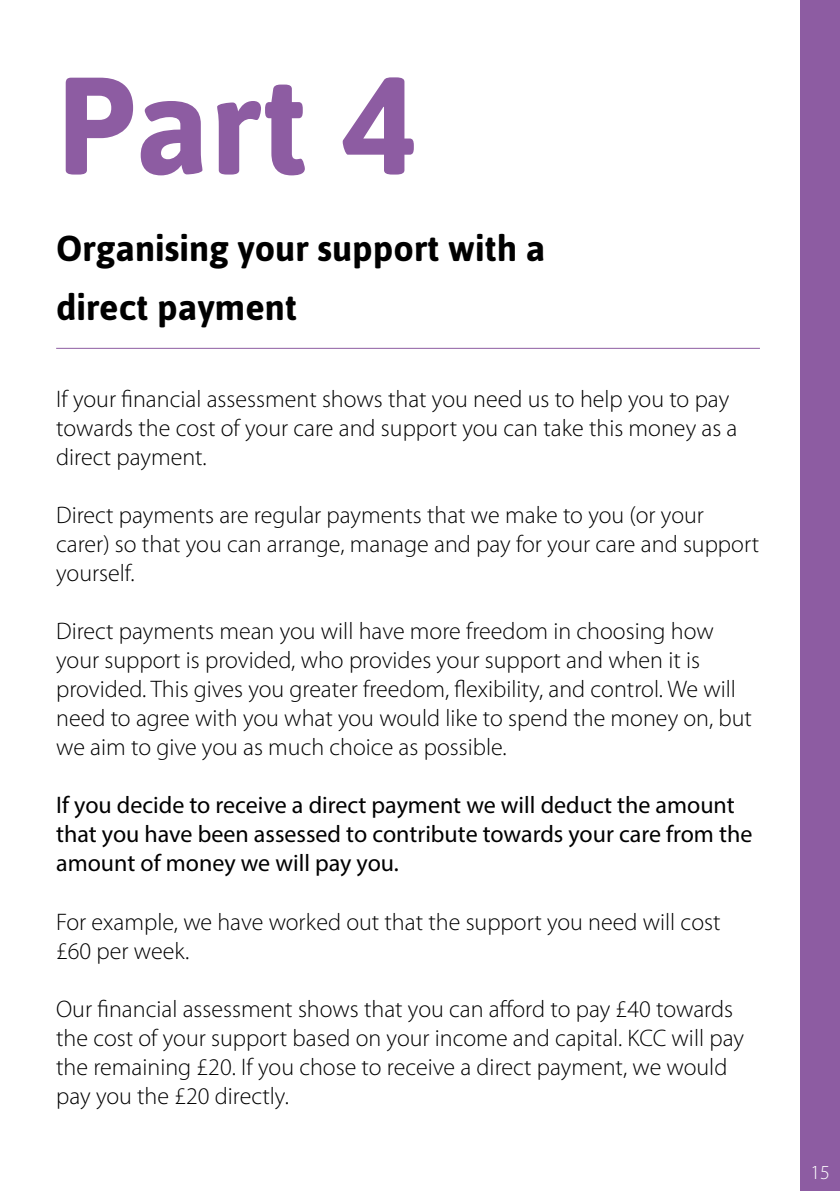
<style>
.page{position:relative;width:840px;height:1191px;background:#fff}
.page>*{position:absolute;margin:0;border:0;box-sizing:border-box;transform-origin:0 0}
.Headline{font:700 138px "Asap";color:#8d5ca2}
.Sub_heading{font:700 36px "Asap";color:#000}
.BodyText12pt{font:300 24px/29px "Myriad Pro";color:#000}
.BodyText12pt-2{font:24px/29px "Myriad Pro";color:#000}
.t1{font:300 20px "Myriad Pro";color:#fff}
</style>
<div class="page">
<div style="left:799px;top:0;width:40px;height:1191px;background:#8d5ca2"></div>
<hr style="left:56px;top:348px;width:703px;height:1px;background:#8d5ca2">
<p class="Headline" style="left:56px;top:45px;width:360px">Part 4</p>
<p class="Sub_heading" style="left:56px;top:228px;width:490px">Organising your support with a</p>
<p class="Sub_heading" style="left:56px;top:286px;width:242px">direct payment</p>
<p class="BodyText12pt" style="left:56px;top:384px;width:682px">If your financial assessment shows that you need us to help you to pay towards the cost of your care and support you can take this money as a direct payment.</p>
<p class="BodyText12pt" style="left:56px;top:500px;width:704px">Direct payments are regular payments that we make to you (or your carer) so that you can arrange, manage and pay for your care and support yourself.</p>
<p class="BodyText12pt" style="left:56px;top:616px;width:697px">Direct payments mean you will have more freedom in choosing how your support is provided, who provides your support and when it is provided. This gives you greater freedom, flexibility, and control. We will need to agree with you what you would like to spend the money on, but we aim to give you as much choice as possible.</p>
<p class="BodyText12pt-2" style="left:56px;top:790px;width:697px">If you decide to receive a direct payment we will deduct the amount that you have been assessed to contribute towards your care from the amount of money we will pay you.</p>
<p class="BodyText12pt" style="left:56px;top:906px;width:665px">For example, we have worked out that the support you need will cost £60 per week.</p>
<p class="BodyText12pt" style="left:56px;top:994px;width:689px">Our financial assessment shows that you can afford to pay £40 towards the cost of your support based on your income and capital. KCC will pay the remaining £20. If you chose to receive a direct payment, we would pay you the £20 directly.</p>
<p class="t1" style="left:810px;top:1160px;width:21px">15</p>
</div>
